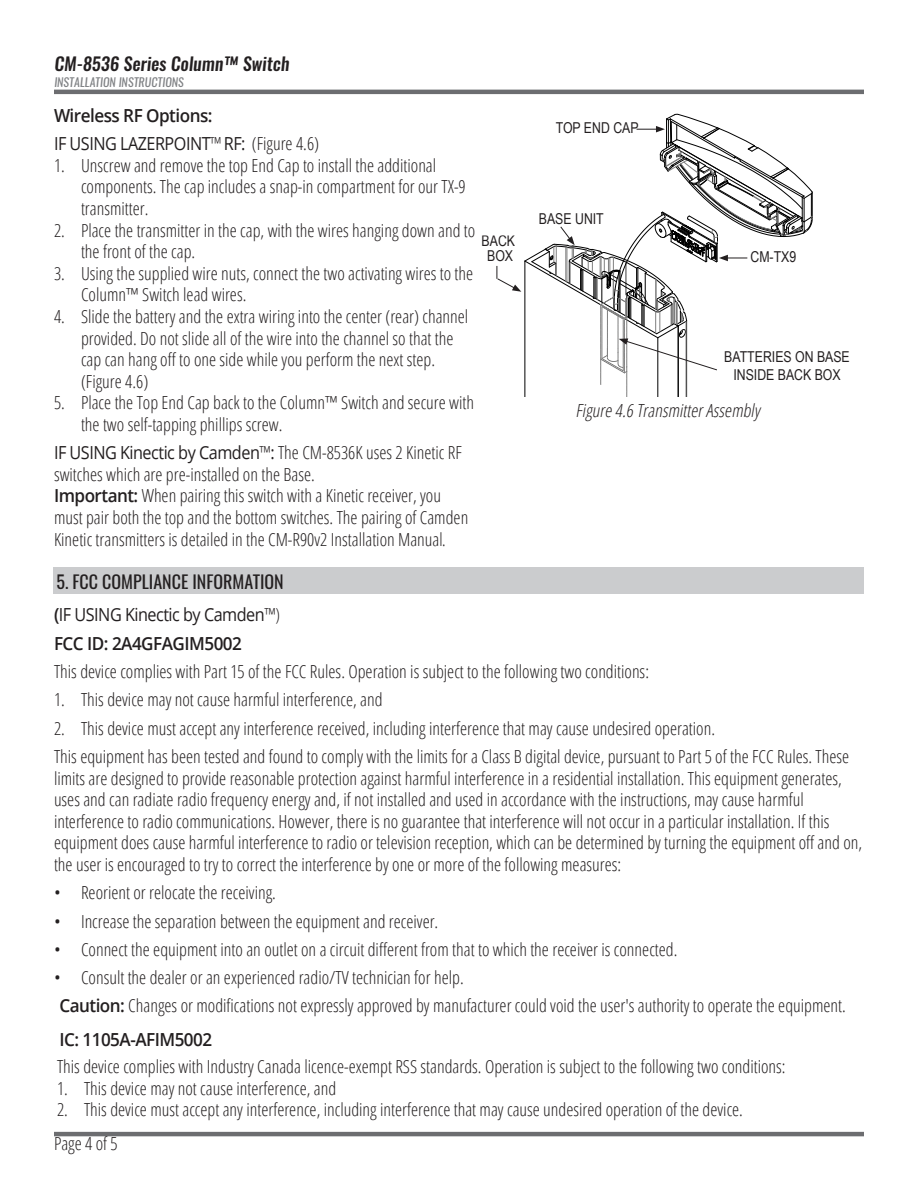
<style>
.page{position:relative;width:918px;height:1188px;background:#fff}
.page>*{position:absolute;margin:0;border:0;box-sizing:border-box;transform-origin:0 0}
._2018_-_Body_Text{font:300 condensed 18px/21.6px "Open Sans";color:#231f20}
.Body_Highlight{font:300 condensed 18px "Open Sans";color:#231f20}
._2018_-_Body_Text-2{font:300 condensed 18px/21.6px "Open Sans";color:#231f20;scale:.9 1}
._2018_-_Body_Text-3{font:18px "Open Sans";letter-spacing:-.03em;color:#231f20;scale:.9 1}
._2018_-_Body_Text-4{font:600 18px "Open Sans";letter-spacing:-.03em;color:#231f20;scale:.95 1}
.Dimensions{font:italic 300 condensed 18px "Open Sans";color:#231f20}
.Header__Odd{font:500 18px "Oswald";color:#231f20}
.Heading_1{font:18px "Oswald";color:#231f20}
.Body_Highlight-2{font:600 18px "Open Sans";letter-spacing:-.03em;color:#231f20;scale:.95 1}
._2018_-_Body_Text-5{font:15px/18px "Arial Narrow";color:#231f20;text-align:center}
.Sub_Header__Odd{font:12px "Oswald";color:#808285}
.s1{font-weight:600}
.s2{font-weight:300;font-stretch:condensed}
.s3{font-weight:400;font-stretch:normal}
.s4{font-weight:600;font-stretch:normal}
</style>
<div class="page">
<hr style="left:54px;top:90px;width:810px;height:4px;background:#6c6d70">
<hr style="left:54px;top:1132px;width:810px;height:4px;background:#6c6d70">
<svg style="left:497px;top:114px;width:316px;height:283px"></svg>
<div style="left:54px;top:567px;width:810px;height:26px;background:#cbccce"></div>
<p class="Header__Odd" style="left:54px;top:54px;width:240px">CM-8536 Series Column<span class="s1">™</span> Switch</p>
<p class="Sub_Header__Odd" style="left:54px;top:71px;width:133px">INSTALLATION INSTRUCTIONS</p>
<p class="_2018_-_Body_Text-4" style="left:54px;top:103px;width:168px">Wireless RF Options:</p>
<p class="_2018_-_Body_Text-3" style="left:54px;top:131px;width:296px">IF USING LAZERPOINT<span class="s2">™</span> RF: <span class="s2">(Figure 4.6)</span></p>
<p class="_2018_-_Body_Text" style="left:81px;top:154px;width:386px;text-indent:-27px">1. Unscrew and remove the top End Cap to install the additional components. The cap includes a snap-in compartment for our TX-9 transmitter.</p>
<p class="_2018_-_Body_Text" style="left:81px;top:219px;width:396px;text-indent:-27px">2. Place the transmitter in the cap, with the wires hanging down and to the front of the cap.</p>
<p class="_2018_-_Body_Text" style="left:81px;top:262px;width:394px;text-indent:-27px">3. Using the supplied wire nuts, connect the two activating wires to the<br>Column™ Switch lead wires.</p>
<p class="_2018_-_Body_Text" style="left:81px;top:305px;width:389px;text-indent:-27px">4. Slide the battery and the extra wiring into the center (rear) channel provided. Do not slide all of the wire into the channel so that the cap can hang off to one side while you perform the next step. (Figure 4.6)</p>
<p class="_2018_-_Body_Text" style="left:81px;top:391px;width:395px;text-indent:-27px">5. Place the Top End Cap back to the Column™ Switch and secure with the two self-tapping phillips screw.</p>
<p class="_2018_-_Body_Text-2" style="left:54px;top:441px;width:455px"><span class="s3">IF USING Kinectic by Camden</span>™<span class="s3">:</span> The CM-8536K uses 2 Kinetic RF switches which are pre-installed on the Base.</p>
<p class="_2018_-_Body_Text" style="left:54px;top:485px;width:416px"><span class="s4">Important:</span> When pairing this switch with a Kinetic receiver, you must pair both the top and the bottom switches. The pairing of Camden<br>Kinetic transmitters is detailed in the CM-R90v2 Installation Manual.</p>
<p class="_2018_-_Body_Text-5" style="left:482px;top:231px;width:35px">BACK</p>
<p class="_2018_-_Body_Text-5" style="left:487px;top:246px;width:27px">BOX</p>
<p class="Heading_1" style="left:57px;top:566px;width:229px">5. FCC COMPLIANCE INFORMATION</p>
<p class="_2018_-_Body_Text-5" style="left:556px;top:119px;width:84px">TOP END CAP</p>
<p class="_2018_-_Body_Text-5" style="left:539px;top:209px;width:66px">BASE UNIT</p>
<p class="_2018_-_Body_Text-5" style="left:750px;top:248px;width:47px">CM-TX9</p>
<p class="_2018_-_Body_Text-5" style="left:724px;top:347px;width:127px">BATTERIES ON BASE<br>INSIDE BACK BOX</p>
<p class="Dimensions" style="left:576px;top:399px;width:186px">Figure4.6TransmitterAssembly</p>
<p class="_2018_-_Body_Text-3" style="left:54px;top:602px;width:252px"><span class="s1">(</span>IF USING Kinectic by Camden<span class="s2">™)</span></p>
<p class="_2018_-_Body_Text-4" style="left:54px;top:631px;width:199px">FCC ID: 2A4GFAGIM5002</p>
<p class="_2018_-_Body_Text" style="left:54px;top:660px;width:597px">This device complies with Part 15 of the FCC Rules. Operation is subject to the following two conditions:</p>
<p class="_2018_-_Body_Text" style="left:54px;top:688px;width:330px">1. This device may not cause harmful interference, and</p>
<p class="_2018_-_Body_Text" style="left:54px;top:717px;width:663px">2. This device must accept any interference received, including interference that may cause undesired operation.</p>
<p class="_2018_-_Body_Text" style="left:54px;top:745px;width:810px">This equipment has been tested and found to comply with the limits for a Class B digital device, pursuant to Part 5 of the FCC Rules. These limits are designed to provide reasonable protection against harmful interference in a residential installation. This equipment generates, uses and can radiate radio frequency energy and, if not installed and used in accordance with the instructions, may cause harmful interference to radio communications. However, there is no guarantee that interference will not occur in a particular installation. If this equipment does cause harmful interference to radio or television reception, which can be determined by turning the equipment off and on, the user is encouraged to try to correct the interference by one or more of the following measures:</p>
<p class="_2018_-_Body_Text" style="left:54px;top:881px;width:223px">• Reorient or relocate the receiving.</p>
<p class="_2018_-_Body_Text" style="left:54px;top:910px;width:386px">• Increase the separation between the equipment and receiver.</p>
<p class="_2018_-_Body_Text" style="left:54px;top:938px;width:625px">• Connect the equipment into an outlet on a circuit different from that to which the receiver is connected.</p>
<p class="_2018_-_Body_Text" style="left:54px;top:967px;width:411px">• Consult the dealer or an experienced radio/TV technician for help.</p>
<p class="Body_Highlight" style="left:59px;top:993px;width:788px"><span class="s4">Caution:</span> Changes or modifications not expressly approved by manufacturer could void the user's authority to operate the equipment.</p>
<p class="Body_Highlight-2" style="left:59px;top:1027px;width:162px">IC: 1105A-AFIM5002</p>
<p class="_2018_-_Body_Text" style="left:57px;top:1055px;width:730px">This device complies with Industry Canada licence-exempt RSS standards. Operation is subject to the following two conditions:</p>
<p class="_2018_-_Body_Text" style="left:57px;top:1077px;width:281px">1. This device may not cause interference, and</p>
<p class="_2018_-_Body_Text" style="left:57px;top:1099px;width:688px">2. This device must accept any interference, including interference that may cause undesired operation of the device.</p>
<p class="_2018_-_Body_Text" style="left:54px;top:1132px;width:65px">Page 4 of 5</p>
</div>
